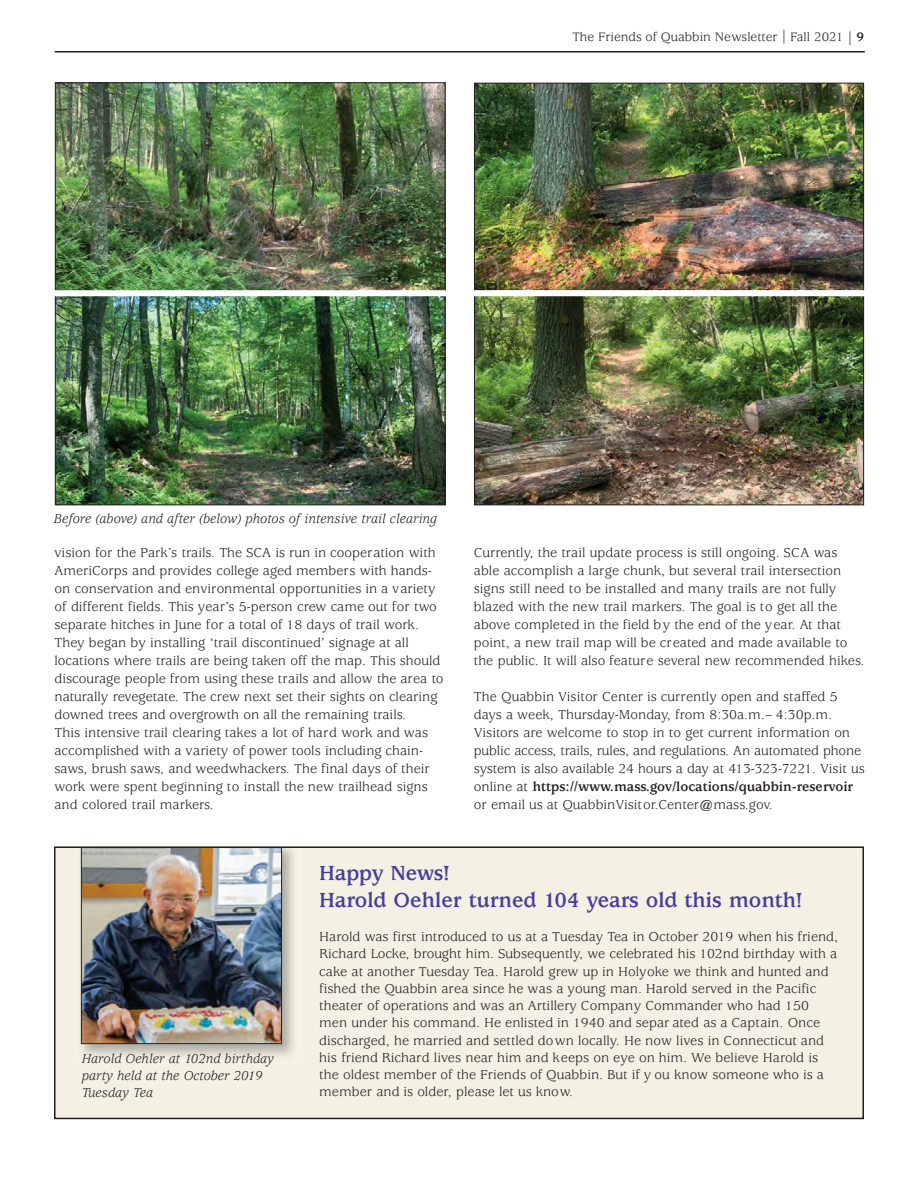
<style>
.page{position:relative;width:918px;height:1188px;background:#fff}
.page>*{position:absolute;margin:0;border:0;box-sizing:border-box;transform-origin:0 0}
.t1{font:700 22.5px/27px "Usherwood";letter-spacing:-.005em;color:#473e98}
.t2{font:14.25px/18px "Usherwood";color:#231f20}
.t3{font:italic 14.25px/17.1px "Usherwood";color:#231f20}
.t4{font:13.5px "Usherwood";color:#231f20}
.s1{font-weight:700}
</style>
<div class="page">
<hr style="left:55px;top:51px;width:810px;height:1px;background:#231f20">
<img style="left:57px;top:84px;width:387px;height:419px">
<img style="left:476px;top:85px;width:386px;height:418px">
<div style="left:54px;top:846px;width:810px;height:273px;background:#f4f0e4"></div>
<img style="left:75px;top:846px;width:226px;height:210px">
<img style="left:83px;top:850px;width:197px;height:192px">
<div style="left:81px;top:847px;width:201px;height:197px;border:1px solid #231f20"></div>
<div style="left:28px;top:290px;width:850px;height:6px;background:#fff"></div>
<div style="left:54px;top:847px;width:810px;height:272px;border:2px solid #231f20"></div>
<p class="t4" style="left:572px;top:29px;width:293px">The Friends of Quabbin Newsletter | Fall 2021 <span class="s1">| 9</span></p>
<p class="t3" style="left:54px;top:511px;width:385px">Before (above) and after (below) photos of intensive trail clearing</p>
<p class="t2" style="left:55px;top:545px;width:391px">vision for the Park’s trails. The SCA is run in cooperation with AmeriCorps and provides college aged members with hands&shy;on conservation and environmental opportunities in a variety of different fields. This year’s 5-person crew came out for two separate hitches in June for a total of 18 days of trail work.<br>They began by installing ‘trail discontinued’ signage at all locations where trails are being taken off the map. This should discourage people from using these trails and allow the area to naturally revegetate. The crew next set their sights on clearing downed trees and overgrowth on all the remaining trails.<br>This intensive trail clearing takes a lot of hard work and was accomplished with a variety of power tools including chain&shy;saws, brush saws, and weedwhackers. The final days of their work were spent beginning to install the new trailhead signs and colored trail markers.</p>
<p class="t2" style="left:474px;top:544px;width:392px">Currently, the trail update process is still ongoing. SCA was able accomplish a large chunk, but several trail intersection signs still need to be installed and many trails are not fully blazed with the new trail markers. The goal is to get all the above completed in the field by the end of the year. At that point, a new trail map will be created and made available to the public. It will also feature several new recommended hikes.</p>
<p class="t2" style="left:474px;top:688px;width:393px">The Quabbin Visitor Center is currently open and staffed 5 days a week, Thursday-Monday, from 8:30a.m.– 4:30p.m.<br>Visitors are welcome to stop in to get current information on public access, trails, rules, and regulations. An automated phone system is also available 24 hours a day at 413-323-7221. Visit us online at <span class="s1">https://www.mass.gov/locations/quabbin-reservoir </span>or email us at QuabbinVisitor.Center@mass.gov.</p>
<p class="t3" style="left:82px;top:1051px;width:194px">Harold Oehler at 102nd birthday party held at the October 2019<br>Tuesday Tea</p>
<h1 class="t1" style="left:319px;top:861px;width:485px">Happy News!<br>Harold Oehler turned 104 years old this month!</h1>
<p class="t2" style="left:319px;top:929px;width:520px;line-height:17.2px">Harold was first introduced to us at a Tuesday Tea in October 2019 when his friend, Richard Locke, brought him. Subsequently, we celebrated his 102nd birthday with a cake at another Tuesday Tea. Harold grew up in Holyoke we think and hunted and fished the Quabbin area since he was a young man. Harold served in the Pacific theater of operations and was an Artillery Company Commander who had 150 men under his command. He enlisted in 1940 and separ ated as a Captain. Once discharged, he married and settled down locally. He now lives in Connecticut and his friend Richard lives near him and keeps on eye on him. We believe Harold is the oldest member of the Friends of Quabbin. But if y ou know someone who is a member and is older, please let us know.</p>
</div>
